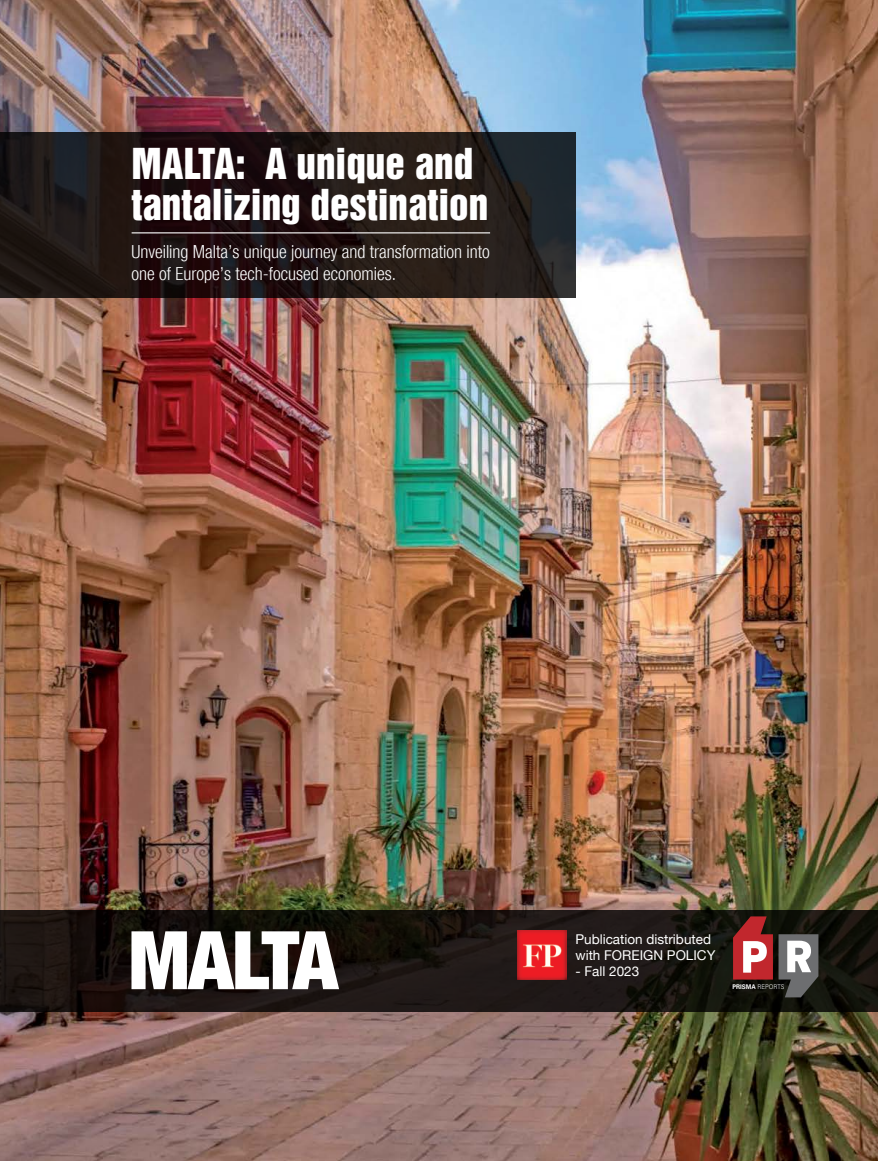
<style>
.page{position:relative;width:878px;height:1161px;background:#fff}
.page>*{position:absolute;margin:0;border:0;box-sizing:border-box;transform-origin:0 0}
.t1{font:900 condensed 81px "Helvetica Neue";letter-spacing:-.05em;color:#fff}
.t2{font:39px/40.5px "Helvetica Inserat";color:#fff}
.t3{font:300 condensed 18px/21.6px "Helvetica Neue";color:#fff}
.t4{font:13.5px/16.2px "Helvetica Neue";color:#fff}
.t5{font:300 6.45px "Univers";color:#fff;scale:.93 1}
.s1{font-weight:700}
</style>
<div class="page">
<img style="left:0;top:0;width:878px;height:1161px">
<svg style="left:0;top:910px;width:878px;height:102px;background:#18120f"></svg>
<svg style="left:0;top:133px;width:575px;height:165px;background:#211716"></svg>
<svg style="left:733px;top:916px;width:85px;height:81px;background:#75504f"></svg>
<img style="left:517px;top:931px;width:49px;height:49px">
<hr style="left:132px;top:232px;width:358px;height:1px;background:#fff">
<h2 class="t2" style="left:132px;top:144px;width:358px">MALTA: A unique and tantalizing destination</h2>
<p class="t3" style="left:131px;top:241px;width:360px">Unveiling Malta’s unique journey and transformation into one of Europe’s tech-focused economies.</p>
<h1 class="t1" style="left:128px;top:894px;width:211px">MALTA</h1>
<p class="t4" style="left:575px;top:932px;width:141px">Publication distributed with FOREIGN POLICY</p>
<p class="t4" style="left:575px;top:964px;width:65px">- Fall 2023</p>
<p class="t5" style="left:732px;top:983px;width:57px"><span class="s1">PRISMA</span> REPORTS</p>
</div>
